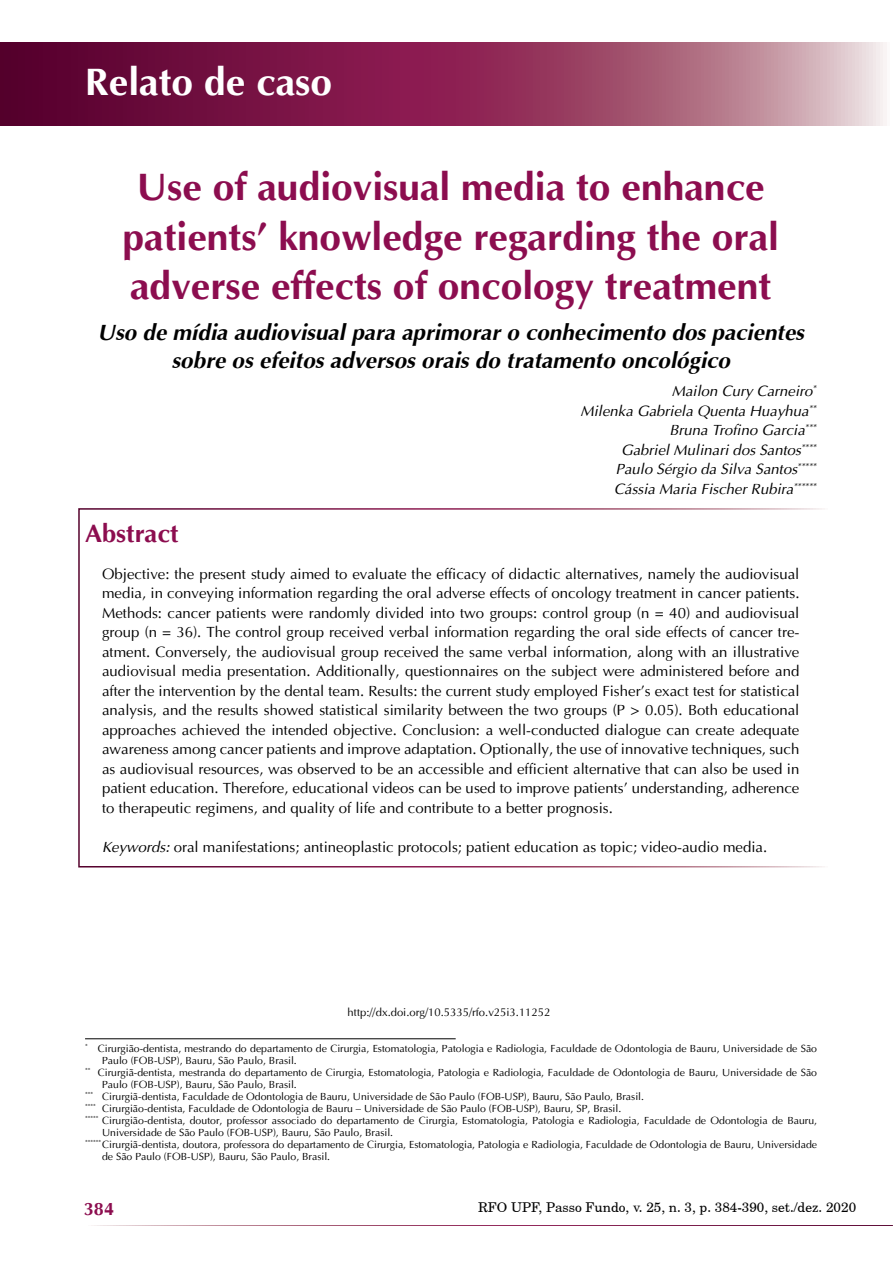
<style>
.page{position:relative;width:893px;height:1263px;background:#fff}
.page>*{position:absolute;margin:0;border:0;box-sizing:border-box;transform-origin:0 0}
.t1{font:700 39px/49.5px "Ottawa";color:#8c0d4f;text-align:center}
.t2{font:700 39px "Ottawa";color:#fff}
.t3{font:700 25.5px "Ottawa";color:#8c0d4f}
.t4{font:italic 700 22.5px/28.2px "Ottawa";color:#000;text-align:center}
.t5{font:700 18px "Ottawa";color:#8c0d4f}
.t6{font:15px/19.5px "Ottawa Plain";color:#000;text-align:justify}
.t7{font:italic 15px/19.5px "Ottawa";color:#000;text-align:right}
.t8{font:13.5px "New Brunswick Plain";color:#000}
.t9{font:11.25px "Ottawa Plain";color:#000}
.t10{font:10.5px "Ottawa Plain";color:#000}
.s1{font-family:"Ottawa";font-style:italic}
</style>
<div class="page">
<div style="left:78px;top:508px;width:752px;height:359px;border:2px solid #fff"></div>
<svg style="left:0;top:43px;width:887px;height:82px;background:#913e62"></svg>
<hr style="left:85px;top:1038px;width:371px;height:1px;background:#000">
<h1 class="t2" style="left:85px;top:58px;width:249px">Relato de caso</h1>
<h1 class="t1" style="left:122px;top:162px;width:658px">Use of audiovisual media to enhance patients’ knowledge regarding the oral adverse effects of oncology treatment</h1>
<h3 class="t4" style="left:98px;top:318px;width:708px">Uso de mídia audiovisual para aprimorar o conhecimento dos pacientes sobre os efeitos adversos orais do tratamento oncológico</h3>
<p class="t7" style="left:580px;top:381px;width:238px">Mailon Cury Carneiro<sup>*<br></sup>Milenka Gabriela Quenta Huayhua<sup>**<br></sup>Bruna Trofino Garcia<sup>***<br></sup>Gabriel Mulinari dos Santos<sup>****<br></sup>Paulo Sérgio da Silva Santos<sup>*****<br></sup>Cássia Maria Fischer Rubira<sup>******</sup></p>
<h2 class="t3" style="left:85px;top:517px;width:95px">Abstract</h2>
<p class="t6" style="left:102px;top:564px;width:699px">Objective: the present study aimed to evaluate the efficacy of didactic alternatives, namely the audiovisual media, in conveying information regarding the oral adverse effects of oncology treatment in cancer patients.<br>Methods: cancer patients were randomly divided into two groups: control group (n = 40) and audiovisual group (n = 36). The control group received verbal information regarding the oral side effects of cancer tre&shy;atment. Conversely, the audiovisual group received the same verbal information, along with an illustrative audiovisual media presentation. Additionally, questionnaires on the subject were administered before and after the intervention by the dental team. Results: the current study employed Fisher’s exact test for statistical analysis, and the results showed statistical similarity between the two groups (P &gt; 0.05). Both educational approaches achieved the intended objective. Conclusion: a well-conducted dialogue can create adequate awareness among cancer patients and improve adaptation. Optionally, the use of innovative techniques, such as audiovisual resources, was observed to be an accessible and efficient alternative that can also be used in patient education. Therefore, educational videos can be used to improve patients’ understanding, adherence to therapeutic regimens, and quality of life and contribute to a better prognosis.</p>
<p class="t6" style="left:102px;top:837px;width:667px"><span class="s1">Keywords:</span> oral manifestations; antineoplastic protocols; patient education as topic; video-audio media.</p>
<p class="t9" style="left:348px;top:1006px;width:204px">http://dx.doi.org/10.5335/rfo.v25i3.11252</p>
<p class="t10" style="left:85px;top:1042px;width:734px"><sup>*</sup> Cirurgião-dentista, mestrando do departamento de Cirurgia, Estomatologia, Patologia e Radiologia, Faculdade de Odontologia de Bauru, Universidade de São</p>
<p class="t10" style="left:102px;top:1054px;width:196px">Paulo (FOB-USP), Bauru, São Paulo, Brasil.</p>
<p class="t10" style="left:85px;top:1066px;width:734px"><sup>**</sup> Cirurgiã-dentista, mestranda do departamento de Cirurgia, Estomatologia, Patologia e Radiologia, Faculdade de Odontologia de Bauru, Universidade de São</p>
<p class="t10" style="left:102px;top:1078px;width:196px">Paulo (FOB-USP), Bauru, São Paulo, Brasil.</p>
<p class="t10" style="left:85px;top:1090px;width:560px"><sup>***</sup> Cirurgiã-dentista, Faculdade de Odontologia de Bauru, Universidade de São Paulo (FOB-USP), Bauru, São Paulo, Brasil.</p>
<p class="t10" style="left:85px;top:1102px;width:538px"><sup>****</sup> Cirurgião-dentista, Faculdade de Odontologia de Bauru – Universidade de São Paulo (FOB-USP), Bauru, SP, Brasil.</p>
<p class="t10" style="left:85px;top:1114px;width:734px"><sup>*****</sup> Cirurgião-dentista, doutor, professor associado do departamento de Cirurgia, Estomatologia, Patologia e Radiologia, Faculdade de Odontologia de Bauru,</p>
<p class="t10" style="left:102px;top:1126px;width:293px">Universidade de São Paulo (FOB-USP), Bauru, São Paulo, Brasil.</p>
<p class="t10" style="left:85px;top:1138px;width:733px"><sup>******</sup>Cirurgiã-dentista, doutora, professora do departamento de Cirurgia, Estomatologia, Patologia e Radiologia, Faculdade de Odontologia de Bauru, Universidade</p>
<p class="t10" style="left:102px;top:1150px;width:230px">de São Paulo (FOB-USP), Bauru, São Paulo, Brasil.</p>
<p class="t5" style="left:84px;top:1198px;width:32px">384</p>
<p class="t8" style="left:478px;top:1198px;width:380px">RFO UPF, Passo Fundo, v. 25, n. 3, p. 384-390, set./dez. 2020</p>
</div>
